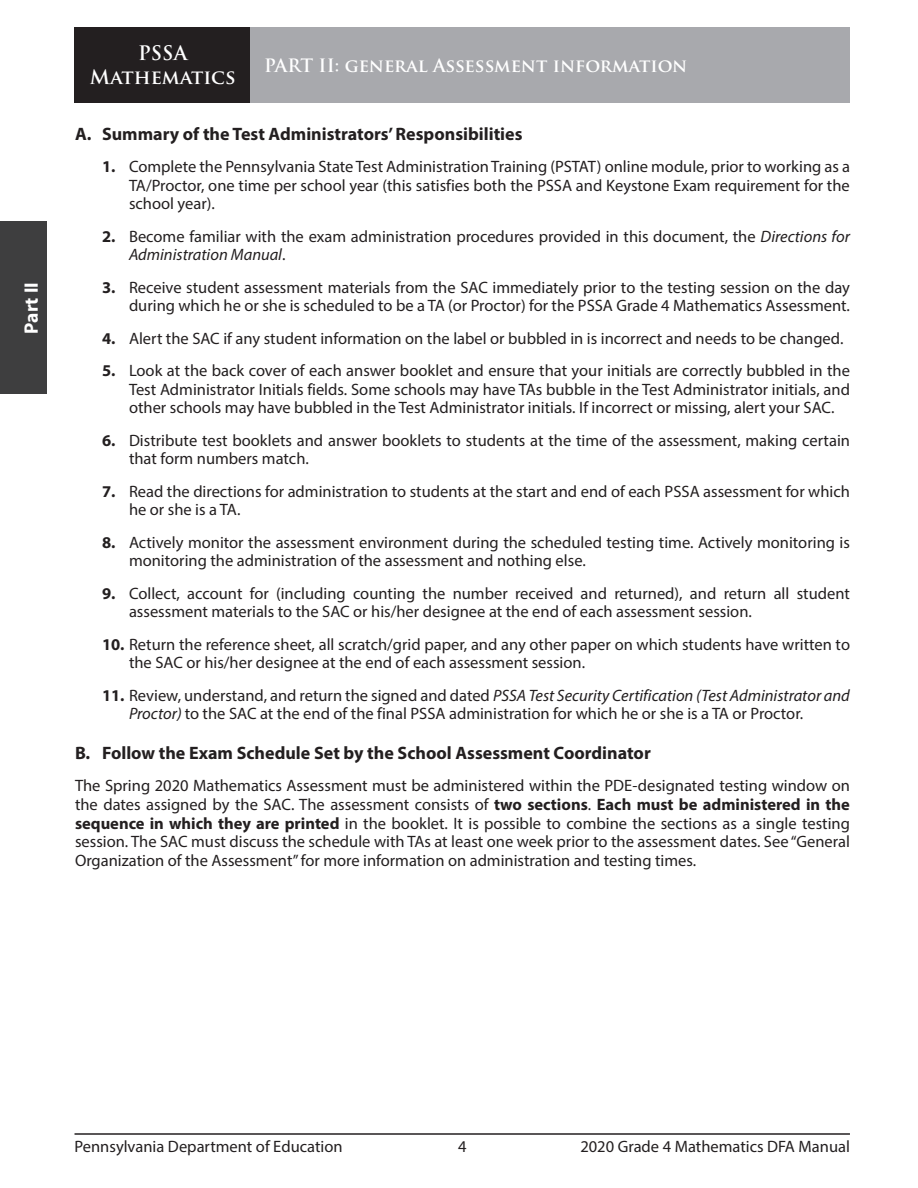
<style>
.page{position:relative;width:918px;height:1188px;background:#fff}
.page>*{position:absolute;margin:0;border:0;box-sizing:border-box;transform-origin:0 0}
.t1{font:700 19.5px/23.4px "Trajan Pro";color:#fff;text-align:center}
.t2{font:700 19.5px "Myriad Pro";color:#fff}
._00_Hd_Level2{font:700 18px "Myriad Pro";color:#231f20}
._00_Hd_Level2_frame{font:700 18px "Myriad Pro";color:#231f20}
._00_Hd_Level1{font:700 18px "Trajan Pro";color:#fff}
._01_Body{font:16.5px/18.8px "Myriad Pro";color:#231f20}
.s1{font-weight:700}
.s2{font-style:italic}
</style>
<div class="page">
<div style="left:75px;top:27px;width:176px;height:76px;background:#231f20"></div>
<hr style="left:75px;top:1133px;width:775px;height:2px;background:#231f20">
<div style="left:0;top:222px;width:47px;height:172px;background:#3e3e3f"></div>
<div style="left:251px;top:27px;width:599px;height:76px;background:#a8a9ad"></div>
<p class="t2" style="left:19px;top:334px;width:53px;rotate:-90deg">Part II</p>
<p class="t1" style="left:90px;top:42px;width:147px">PSSA<br>Mathematics</p>
<h2 class="_00_Hd_Level1" style="left:264px;top:54px;width:425px">PART II: general Assessment information</h2>
<h3 class="_00_Hd_Level2_frame" style="left:75px;top:122px;width:449px">A. Summary of the Test Administrators’ Responsibilities</h3>
<p class="_01_Body" style="left:129px;top:157px;width:723px;text-align:justify;text-indent:-27px"><span class="s1">1.</span> Complete the Pennsylvania State Test Administration Training (PSTAT) online module, prior to working as a TA/Proctor, one time per school year (this satisfies both the PSSA and Keystone Exam requirement for the school year).</p>
<p class="_01_Body" style="left:129px;top:226px;width:722px;text-indent:-27px"><span class="s1">2.</span> Become familiar with the exam administration procedures provided in this document, the <span class="s2">Directions for<br>Administration Manual</span>.</p>
<p class="_01_Body" style="left:102px;top:277px;width:749px;text-align:right"><span class="s1">3.</span> Receive student assessment materials from the SAC immediately prior to the testing session on the day during which he or she is scheduled to be a TA (or Proctor) for the PSSA Grade 4 Mathematics Assessment.</p>
<p class="_01_Body" style="left:102px;top:328px;width:743px"><span class="s1">4.</span> Alert the SAC if any student information on the label or bubbled in is incorrect and needs to be changed.</p>
<p class="_01_Body" style="left:129px;top:361px;width:722px;text-align:justify;text-indent:-27px"><span class="s1">5.</span> Look at the back cover of each answer booklet and ensure that your initials are correctly bubbled in the Test Administrator Initials fields. Some schools may have TAs bubble in the Test Administrator initials, and other schools may have bubbled in the Test Administrator initials. If incorrect or missing, alert your SAC.</p>
<p class="_01_Body" style="left:129px;top:430px;width:723px;text-indent:-27px"><span class="s1">6.</span> Distribute test booklets and answer booklets to students at the time of the assessment, making certain that form numbers match.</p>
<p class="_01_Body" style="left:129px;top:481px;width:722px;text-indent:-27px"><span class="s1">7.</span> Read the directions for administration to students at the start and end of each PSSA assessment for which he or she is a TA.</p>
<p class="_01_Body" style="left:129px;top:532px;width:723px;text-indent:-27px"><span class="s1">8.</span> Actively monitor the assessment environment during the scheduled testing time. Actively monitoring is monitoring the administration of the assessment and nothing else.</p>
<p class="_01_Body" style="left:129px;top:583px;width:722px;text-indent:-27px"><span class="s1">9.</span> Collect, account for (including counting the number received and returned), and return all student assessment materials to the SAC or his/her designee at the end of each assessment session.</p>
<p class="_01_Body" style="left:129px;top:634px;width:723px;text-indent:-27px"><span class="s1">10.</span> Return the reference sheet, all scratch/grid paper, and any other paper on which students have written to the SAC or his/her designee at the end of each assessment session.</p>
<p class="_01_Body" style="left:129px;top:685px;width:722px;text-indent:-27px"><span class="s1">11.</span> Review, understand, and return the signed and dated <span class="s2">PSSA Test Security Certification (Test Administrator and<br>Proctor)</span> to the SAC at the end of the final PSSA administration for which he or she is a TA or Proctor.</p>
<h3 class="_00_Hd_Level2" style="left:75px;top:741px;width:577px">B. Follow the Exam Schedule Set by the School Assessment Coordinator</h3>
<p class="_01_Body" style="left:75px;top:776px;width:777px;text-align:justify">The Spring 2020 Mathematics Assessment must be administered within the PDE-designated testing window on the dates assigned by the SAC. The assessment consists of <span class="s1">two sections</span>. <span class="s1">Each must be administered in the sequence in which they are printed</span> in the booklet. It is possible to combine the sections as a single testing session. The SAC must discuss the schedule with TAs at least one week prior to the assessment dates. See “General Organization of the Assessment” for more information on administration and testing times.</p>
<p class="_01_Body" style="left:75px;top:1137px;width:270px">Pennsylvania Department of Education</p>
<p class="_01_Body" style="left:458px;top:1137px;width:10px">4</p>
<p class="_01_Body" style="left:580px;top:1137px;width:271px">2020 Grade 4 Mathematics DFA Manual</p>
</div>
